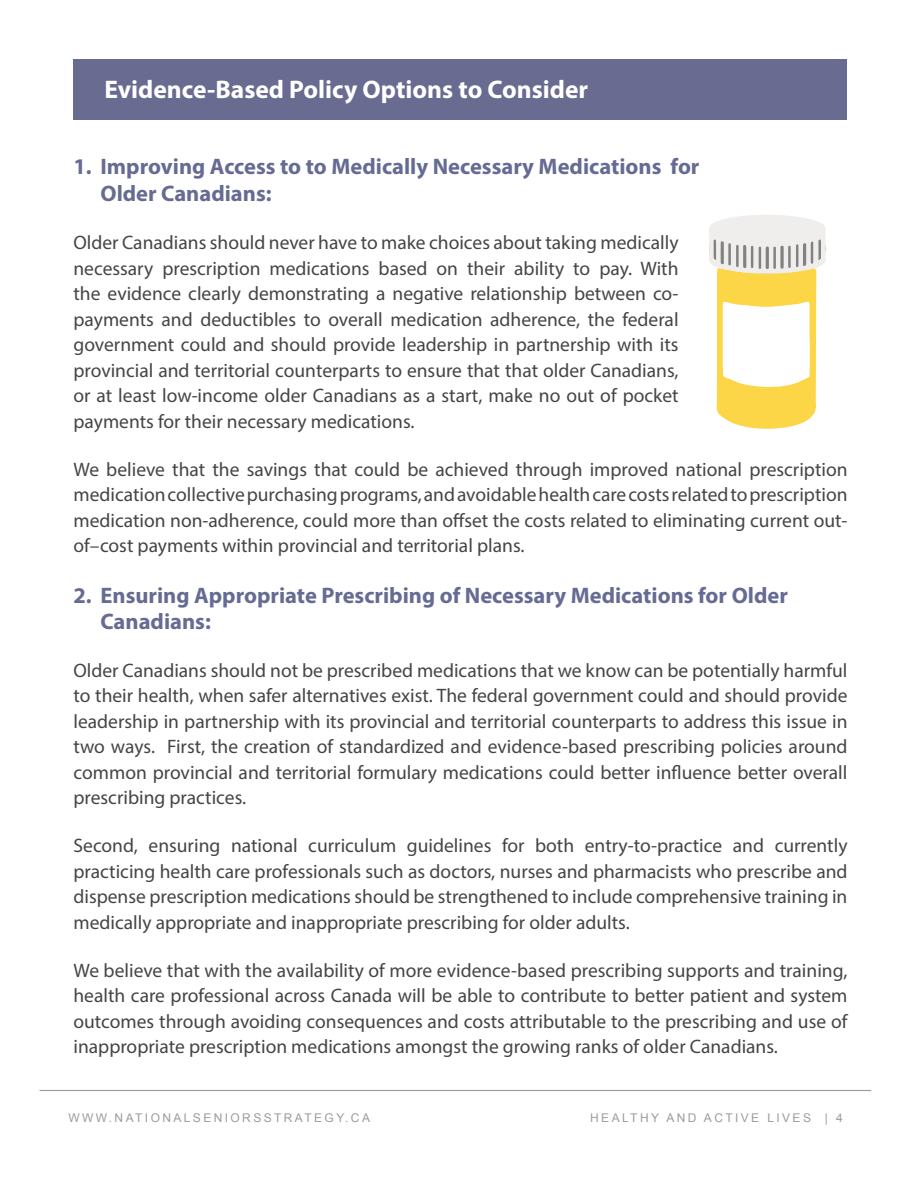
<style>
.page{position:relative;width:918px;height:1188px;background:#fff}
.page>*{position:absolute;margin:0;border:0;box-sizing:border-box;transform-origin:0 0}
.t1{font:700 25.5px "Myriad Pro";color:#fff}
.t2{font:700 22.5px/27px "Myriad Pro";color:#666b94}
.t3{font:19.5px/25.5px "Myriad Pro";color:#454545;text-align:justify}
.t4{font:12px "Arial";letter-spacing:.2em;color:#9a9c9e}
</style>
<div class="page">
<hr style="left:40px;top:1090px;width:831px;height:1px;background:#9a9c9e">
<div style="left:74px;top:59px;width:774px;height:61px;background:#696b91"></div>
<svg style="left:709px;top:215px;width:117px;height:214px"></svg>
<p class="t1" style="left:104px;top:73px;width:485px">Evidence-Based Policy Options to Consider</p>
<p class="t2" style="left:100px;top:153px;width:601px;text-indent:-27px">1. Improving Access to to Medically Necessary Medications for<br>Older Canadians:</p>
<p class="t3" style="left:74px;top:230px;width:607px">Older Canadians should never have to make choices about taking medically necessary prescription medications based on their ability to pay. With the evidence clearly demonstrating a negative relationship between co&shy;payments and deductibles to overall medication adherence, the federal government could and should provide leadership in partnership with its provincial and territorial counterparts to ensure that that older Canadians, or at least low-income older Canadians as a start, make no out of pocket payments for their necessary medications.</p>
<p class="t3" style="left:74px;top:456px;width:776px">We believe that the savings that could be achieved through improved national prescription medication collective purchasing programs, and avoidable health care costs related to prescription medication non-adherence, could more than offset the costs related to eliminating current out&shy;of–cost payments within provincial and territorial plans.</p>
<p class="t2" style="left:100px;top:582px;width:689px;line-height:25.5px;text-indent:-27px">2. Ensuring Appropriate Prescribing of Necessary Medications for Older<br>Canadians:</p>
<p class="t3" style="left:74px;top:657px;width:776px">Older Canadians should not be prescribed medications that we know can be potentially harmful to their health, when safer alternatives exist. The federal government could and should provide leadership in partnership with its provincial and territorial counterparts to address this issue in two ways. First, the creation of standardized and evidence-based prescribing policies around common provincial and territorial formulary medications could better influence better overall prescribing practices.</p>
<p class="t3" style="left:74px;top:833px;width:776px">Second, ensuring national curriculum guidelines for both entry-to-practice and currently practicing health care professionals such as doctors, nurses and pharmacists who prescribe and dispense prescription medications should be strengthened to include comprehensive training in medically appropriate and inappropriate prescribing for older adults.</p>
<p class="t3" style="left:74px;top:957px;width:776px">We believe that with the availability of more evidence-based prescribing supports and training, health care professional across Canada will be able to contribute to better patient and system outcomes through avoiding consequences and costs attributable to the prescribing and use of inappropriate prescription medications amongst the growing ranks of older Canadians.</p>
<p class="t4" style="left:68px;top:1109px;width:303px">WWW.NATIONALSENIORSSTRATEGY.CA</p>
<p class="t4" style="left:590px;top:1109px;width:254px">HEALTHY AND ACTIVE LIVES | 4</p>
</div>
